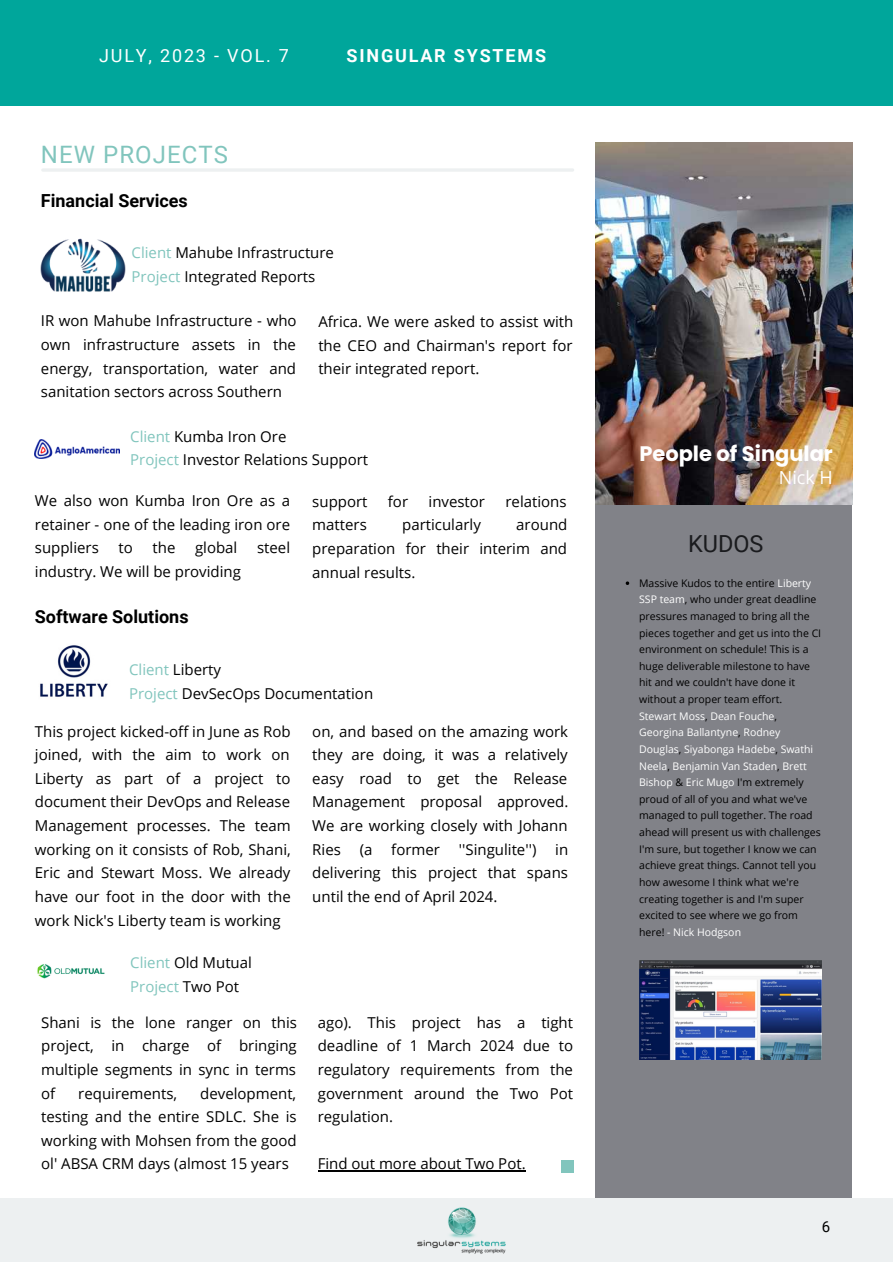
<style>
.page{position:relative;width:893px;height:1264px;background:#fff}
.page>*{position:absolute;margin:0;border:0;box-sizing:border-box;transform-origin:0 0}
.t1{font:24px "Roboto";letter-spacing:.045em;color:#81c5bd}
.t2{font:23.55px "Roboto";color:#1a1b1e}
.t3{font:700 21px "Poppins";color:#fff}
.t4{font:700 18px "Roboto";color:#000}
.t5{font:700 18px "Roboto";letter-spacing:.1em;color:#fff}
.t6{font:18px "Roboto";letter-spacing:.1em;color:#fff}
.t7{font:18px "Open Sans";color:#fff}
.t8{font:15px/23.5px "Open Sans";color:#020202;text-align:justify}
.t9{font:15px "Open Sans";color:#000}
.t10{font:15px "Open Sans";color:#81c5bd}
.t11{font:15px "Roboto";color:#000}
.t12{font:10.5px/16.6px "Open Sans";color:#000}
.s1{color:#81c5bd}
.s2{color:#020202}
.s3{color:#fff}
</style>
<div class="page">
<div style="left:595px;top:504px;width:256px;height:698px;background:#818288"></div>
<div style="left:0;top:1198px;width:892px;height:63px;background:#edf0f1"></div>
<img style="left:417px;top:1207px;width:89px;height:47px">
<img style="left:595px;top:143px;width:257px;height:362px">
<img style="left:40px;top:645px;width:68px;height:52px">
<img style="left:37px;top:964px;width:68px;height:15px">
<div style="left:561px;top:1160px;width:12px;height:13px;background:#81c5bd"></div>
<img style="left:35px;top:439px;width:84px;height:19px">
<div style="left:0;top:0;width:892px;height:106px;background:#00a69b"></div>
<img style="left:639px;top:960px;width:182px;height:99px">
<hr style="left:318px;top:1170px;width:207px;height:1px;background:#020202">
<svg style="left:625px;top:581px;width:4px;height:4px"></svg>
<img style="left:41px;top:238px;width:84px;height:54px">
<hr style="left:43px;top:168px;width:529px;height:4px;background:#edf0f1">
<p class="t6" style="left:99px;top:45px;width:191px">JULY, 2023 - VOL. 7</p>
<p class="t1" style="left:41px;top:141px;width:189px">NEW PROJECTS</p>
<p class="t4" style="left:41px;top:190px;width:148px">Financial Services</p>
<p class="t5" style="left:346px;top:45px;width:201px">SINGULAR SYSTEMS</p>
<p class="t8" style="left:132px;top:240px;width:204px"><span class="s1">Client</span> Mahube Infrastructure</p>
<p class="t8" style="left:132px;top:264px;width:185px"><span class="s1">Project</span> Integrated Reports</p>
<p class="t8" style="left:41px;top:309px;width:257px">IR won Mahube Infrastructure - who own infrastructure assets in the energy, transportation, water and sanitation sectors across Southern</p>
<p class="t8" style="left:318px;top:309px;width:256px">Africa. We were asked to assist with the CEO and Chairman's report for their integrated report.</p>
<p class="t9" style="left:130px;top:426px;width:158px"><span class="s1">Client</span> Kumba Iron Ore</p>
<p class="t8" style="left:130px;top:448px;width:239px"><span class="s1">Project</span> Investor Relations Support</p>
<p class="t8" style="left:35px;top:488px;width:257px">We also won Kumba Iron Ore as a retainer - one of the leading iron ore suppliers</p>
<p class="t8" style="left:312px;top:489px;width:57px">support</p>
<p class="t8" style="left:388px;top:489px;width:22px">for</p>
<p class="t8" style="left:428px;top:489px;width:58px">investor</p>
<p class="t8" style="left:505px;top:489px;width:63px">relations</p>
<p class="t8" style="left:312px;top:512px;width:56px">matters</p>
<p class="t8" style="left:402px;top:512px;width:80px">particularly</p>
<p class="t8" style="left:312px;top:512px;width:256px;text-indent:204px">around preparation for their interim and annual results.</p>
<p class="t8" style="left:118px;top:535px;width:16px">to</p>
<p class="t8" style="left:152px;top:535px;width:24px">the</p>
<p class="t8" style="left:195px;top:535px;width:44px">global</p>
<p class="t8" style="left:257px;top:535px;width:35px">steel</p>
<p class="t8" style="left:35px;top:559px;width:207px">industry. We will be providing</p>
<p class="t4" style="left:35px;top:606px;width:155px">Software Solutions</p>
<p class="t8" style="left:129px;top:657px;width:93px"><span class="s1">Client</span> Liberty</p>
<p class="t8" style="left:129px;top:681px;width:245px"><span class="s1">Project</span> DevSecOps Documentation</p>
<p class="t8" style="left:35px;top:719px;width:257px">This project kicked-off in June as Rob joined, with the aim to work on Liberty as part of a project to document their DevOps and Release Management processes. The team working on it consists of Rob, Shani, Eric and Stewart Moss. We already have our foot in the door with the work Nick's Liberty team is working</p>
<p class="t8" style="left:130px;top:950px;width:123px"><span class="s1">Client</span> Old Mutual</p>
<p class="t10" style="left:130px;top:975px;width:110px">Project <span class="s2">Two Pot</span></p>
<p class="t8" style="left:41px;top:1010px;width:257px">Shani is the lone ranger on this project, in charge of bringing multiple segments in sync in terms of</p>
<p class="t8" style="left:41px;top:1080px;width:257px;text-indent:159px">development, testing and the entire SDLC. She is working with Mohsen from the good ol' ABSA CRM days (almost 15 years</p>
<p class="t8" style="left:78px;top:1080px;width:100px">requirements,</p>
<p class="t8" style="left:312px;top:719px;width:257px">on, and based on the amazing work they are doing, it was a relatively easy road to get the Release Management proposal approved.<br>We are working closely with Johann Ries</p>
<p class="t8" style="left:360px;top:837px;width:14px">(a</p>
<p class="t8" style="left:391px;top:837px;width:50px">former</p>
<p class="t8" style="left:459px;top:837px;width:79px">''Singulite'')</p>
<p class="t8" style="left:312px;top:837px;width:257px;text-indent:243px">in delivering this project that spans until the end of April 2024.</p>
<p class="t8" style="left:318px;top:1010px;width:257px">ago). This project has a tight deadline of 1 March 2024 due to regulatory requirements from the government around the Two Pot regulation.</p>
<p class="t8" style="left:318px;top:1151px;width:209px">Find out more about Two Pot.</p>
<p class="t3" style="left:639px;top:439px;width:195px">People of Singular</p>
<p class="t7" style="left:778px;top:465px;width:55px">Nick H</p>
<p class="t2" style="left:688px;top:530px;width:77px">KUDOS</p>
<p class="t12" style="left:639px;top:574px;width:183px">Massive Kudos to the entire <span class="s3">Liberty<br>SSP team</span>, who under great deadline pressures managed to bring all the pieces together and get us into the CI environment on schedule! This is a huge deliverable milestone to have hit and we couldn't have done it without a proper team effort.<br><span class="s3">Stewart Moss</span>, <span class="s3">Dean Fouche</span>,<br><span class="s3">Georgina Ballantyne</span>, <span class="s3">Rodney<br>Douglas</span>, <span class="s3">Siyabonga Hadebe</span>, <span class="s3">Swathi<br>Neela</span>, <span class="s3">Benjamin Van Staden</span>, <span class="s3">Brett<br>Bishop</span> &amp; <span class="s3">Eric Mugo</span> I'm extremely proud of all of you and what we've managed to pull together. The road ahead will present us with challenges<br>I'm sure, but together I know we can achieve great things. Cannot tell you how awesome I think what we're creating together is and I'm super excited to see where we go from here! <span class="s3">- Nick Hodgson</span></p>
<p class="t11" style="left:821px;top:1217px;width:10px">6</p>
</div>
